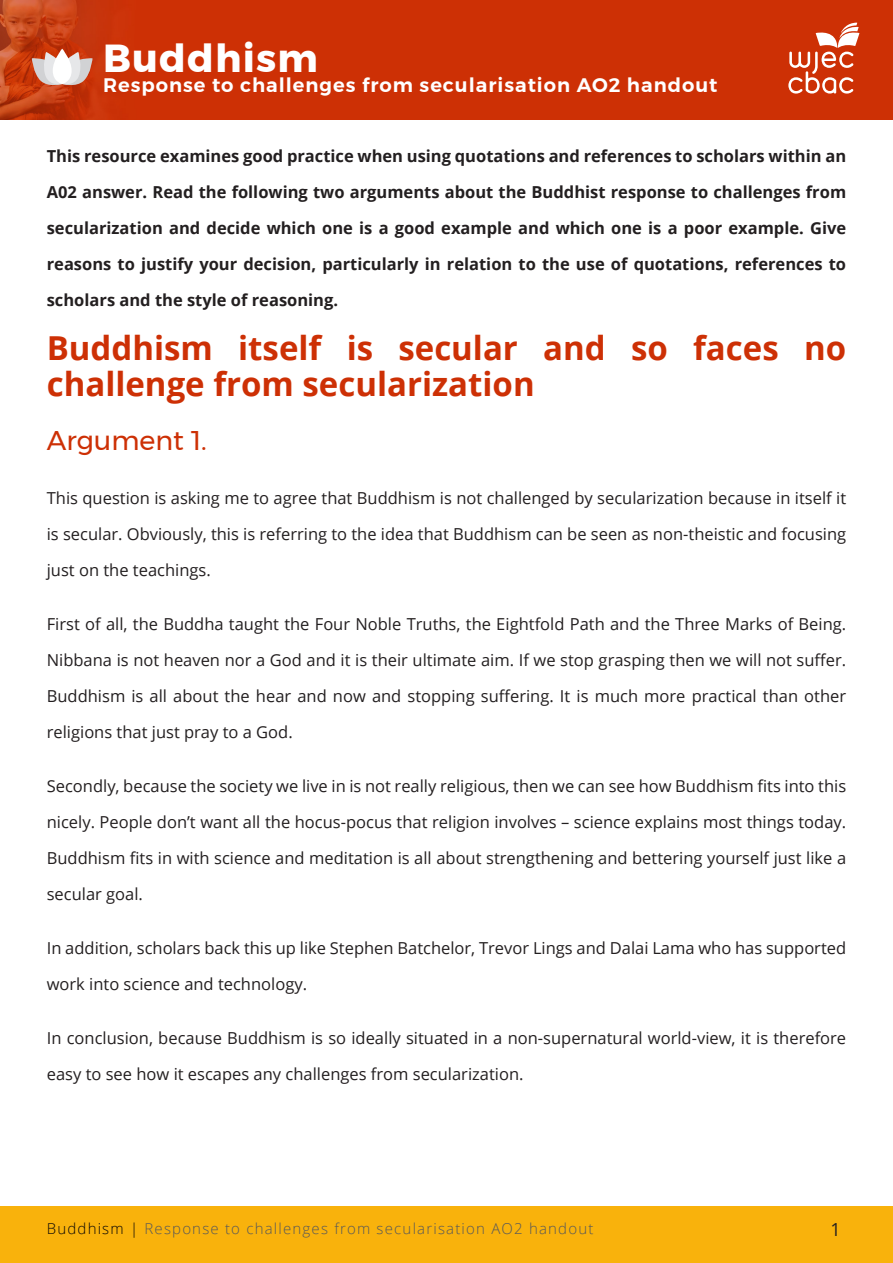
<style>
.page{position:relative;width:893px;height:1263px;background:#fff}
.page>*{position:absolute;margin:0;border:0;box-sizing:border-box;transform-origin:0 0}
.t1{font:700 39px "Montserrat";letter-spacing:.03em;color:#fff}
.t2{font:700 33px/36px "Open Sans";color:#cd3005}
.t3{font:27px "Montserrat";color:#cd3005}
.t4{font:600 19.5px "Montserrat";letter-spacing:.05em;color:#fff}
.t5{font:18px "Open Sans";color:#231f20}
.Paragraph_text{font:16.5px/36px "Open Sans";color:#231f20;text-align:justify}
.Paragraph_text-2{font:700 16.5px/36px "Open Sans";color:#231f20;text-align:justify}
.t6{font:300 15px "Open Sans";letter-spacing:.08em;color:#57585a}
.s1{color:#0c0806}
</style>
<div class="page">
<img style="left:0;top:0;width:893px;height:119px">
<svg style="left:788px;top:23px;width:71px;height:71px"></svg>
<div style="left:0;top:1206px;width:893px;height:57px;background:#f9b20c"></div>
<svg style="left:32px;top:49px;width:60px;height:39px"></svg>
<svg style="left:57px;top:34px;width:11px;height:11px"></svg>
<h1 class="t1" style="left:103px;top:27px;width:216px">Buddhism</h1>
<p class="t4" style="left:103px;top:70px;width:616px">Response to challenges from secularisation AO2 handout</p>
<p class="Paragraph_text-2" style="left:47px;top:138px;width:801px">This resource examines good practice when using quotations and references to scholars within an A02 answer. Read the following two arguments about the Buddhist response to challenges from secularization and decide which one is a good example and which one is a poor example. Give reasons to justify your decision, particularly in relation to the use of quotations, references to scholars and the style of reasoning.</p>
<h1 class="t2" style="left:47px;top:329px;width:801px">Buddhism itself is secular and so faces no challenge from secularization</h1>
<h2 class="t3" style="left:47px;top:420px;width:161px">Argument 1.</h2>
<p class="Paragraph_text" style="left:47px;top:480px;width:801px">This question is asking me to agree that Buddhism is not challenged by secularization because in itself it is secular. Obviously, this is referring to the idea that Buddhism can be seen as non-theistic and focusing just on the teachings.</p>
<p class="Paragraph_text" style="left:47px;top:606px;width:801px">First of all, the Buddha taught the Four Noble Truths, the Eightfold Path and the Three Marks of Being.<br>Nibbana is not heaven nor a God and it is their ultimate aim. If we stop grasping then we will not suffer.<br>Buddhism is all about the hear and now and stopping suffering. It is much more practical than other religions that just pray to a God.</p>
<p class="Paragraph_text" style="left:47px;top:768px;width:801px">Secondly, because the society we live in is not really religious, then we can see how Buddhism fits into this nicely. People don’t want all the hocus-pocus that religion involves – science explains most things today.<br>Buddhism fits in with science and meditation is all about strengthening and bettering yourself just like a secular goal.</p>
<p class="Paragraph_text" style="left:47px;top:930px;width:801px">In addition, scholars back this up like Stephen Batchelor, Trevor Lings and Dalai Lama who has supported work into science and technology.</p>
<p class="Paragraph_text" style="left:47px;top:1020px;width:801px">In conclusion, because Buddhism is so ideally situated in a non-supernatural world-view, it is therefore easy to see how it escapes any challenges from secularization.</p>
<p class="t6" style="left:47px;top:1218px;width:548px"><span class="s1">Buddhism |</span> Response to challenges from secularisation AO2 handout</p>
<p class="t5" style="left:830px;top:1217px;width:12px">1</p>
</div>
